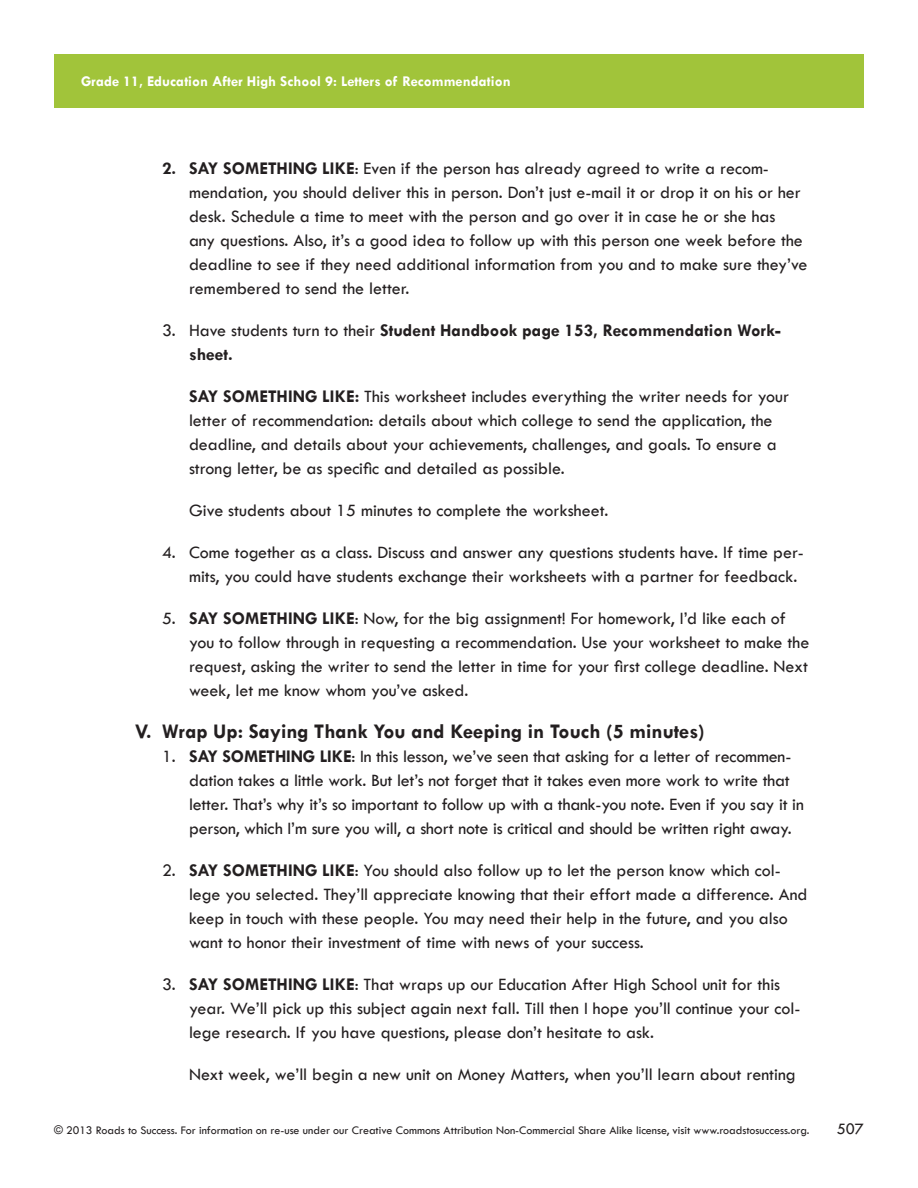
<style>
.page{position:relative;width:918px;height:1188px;background:#fff}
.page>*{position:absolute;margin:0;border:0;box-sizing:border-box;transform-origin:0 0}
.A_NumberListRoman{font:700 21px "Tw Cen";color:#231f20}
.A_NumberList2{font:500 18px/24px "Tw Cen";color:#231f20}
.A_Text{font:500 18px/24px "Tw Cen";color:#231f20}
.A_NumberList1{font:500 18px/24px "Tw Cen";letter-spacing:-.01em;color:#231f20}
.A_NumberList2-2{font:700 18px/24px "Tw Cen";color:#231f20}
.t1{font:500 16.5px "Tw Cen";color:#231f20}
.t2{font:700 15px "Tw Cen";color:#fff}
.t3{font:500 12px "Tw Cen";color:#231f20}
.s1{font-weight:700}
.s2{font-weight:500}
</style>
<div class="page">
<div style="left:54px;top:54px;width:810px;height:54px;background:#a1c43a"></div>
<p class="t2" style="left:81px;top:72px;width:431px">Grade 11, Education After High School 9: Letters of Recommendation</p>
<p class="A_NumberList2" style="left:189px;top:157px;width:620px;text-indent:-27px"><span class="s1">2. SAY SOMETHING LIKE</span>: Even if the person has already agreed to write a recom&shy;mendation, you should deliver this in person. Don’t just e-mail it or drop it on his or her desk. Schedule a time to meet with the person and go over it in case he or she has<br>any questions. Also, it’s a good idea to follow up with this person one week before the deadline to see if they need additional information from you and to make sure they’ve remembered to send the letter.</p>
<p class="A_NumberList2-2" style="left:189px;top:318px;width:593px;text-indent:-27px"><span class="s2">3. Have students turn to their</span> Student Handbook page 153, Recommendation Work&shy;sheet.</p>
<p class="A_Text" style="left:189px;top:385px;width:602px"><span class="s1">SAY SOMETHING LIKE:</span> This worksheet includes everything the writer needs for your letter of recommendation: details about which college to send the application, the deadline, and details about your achievements, challenges, and goals. To ensure a strong letter, be as specific and detailed as possible.</p>
<p class="A_Text" style="left:189px;top:499px;width:421px">Give students about 15 minutes to complete the worksheet.</p>
<p class="A_NumberList2" style="left:189px;top:541px;width:616px;text-indent:-27px">4. Come together as a class. Discuss and answer any questions students have. If time per&shy;mits, you could have students exchange their worksheets with a partner for feedback.</p>
<p class="A_NumberList2" style="left:189px;top:607px;width:622px;text-indent:-27px">5. <span class="s1">SAY SOMETHING LIKE</span>: Now, for the big assignment! For homework, I’d like each of you to follow through in requesting a recommendation. Use your worksheet to make the request, asking the writer to send the letter in time for your first college deadline. Next week, let me know whom you’ve asked.</p>
<p class="A_NumberListRoman" style="left:135px;top:719px;width:571px">V. Wrap Up: Saying Thank You and Keeping in Touch (5 minutes)</p>
<p class="A_NumberList1" style="left:189px;top:745px;width:616px;text-indent:-27px">1. <span class="s1">SAY SOMETHING LIKE</span>: In this lesson, we’ve seen that asking for a letter of recommen&shy;dation takes a little work. But let’s not forget that it takes even more work to write that letter. That’s why it’s so important to follow up with a thank-you note. Even if you say it in person, which I’m sure you will, a short note is critical and should be written right away.</p>
<p class="A_NumberList2" style="left:189px;top:859px;width:620px;text-indent:-27px">2. <span class="s1">SAY SOMETHING LIKE</span>: You should also follow up to let the person know which col&shy;lege you selected. They’ll appreciate knowing that their effort made a difference. And keep in touch with these people. You may need their help in the future, and you also want to honor their investment of time with news of your success.</p>
<p class="A_NumberList2" style="left:189px;top:973px;width:613px;text-indent:-27px">3. <span class="s1">SAY SOMETHING LIKE</span>: That wraps up our Education After High School unit for this year. We’ll pick up this subject again next fall. Till then I hope you’ll continue your col&shy;lege research. If you have questions, please don’t hesitate to ask.</p>
<p class="A_Text" style="left:189px;top:1063px;width:608px">Next week, we’ll begin a new unit on Money Matters, when you’ll learn about renting</p>
<p class="t3" style="left:54px;top:1123px;width:757px">© 2013 Roads to Success. For information on re-use under our Creative Commons Attribution Non-Commercial Share Alike license, visit www.roadstosuccess.org.</p>
<p class="t1" style="left:837px;top:1119px;width:29px">507</p>
</div>
